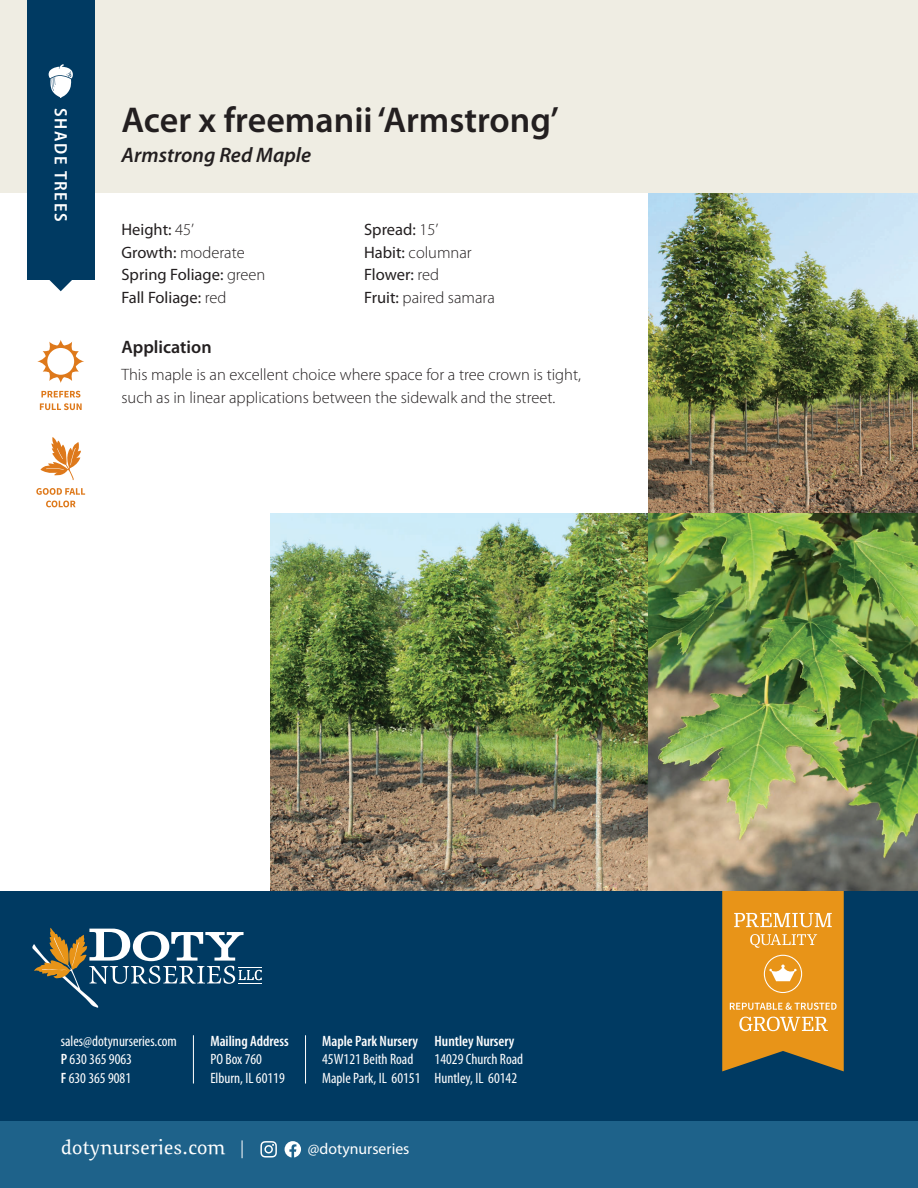
<style>
.page{position:relative;width:918px;height:1188px;background:#fff}
.page>*{position:absolute;margin:0;border:0;box-sizing:border-box;transform-origin:0 0}
.Plant_Title{font:600 36px "Myriad Pro";color:#231f20}
.t1{font:21px "Sovereign";color:#fff}
.Plant_botanical_name{font:italic 600 21px "Myriad Pro";color:#231f20}
.Application{font:600 18px "Myriad Pro";color:#231f20}
.t2{font:600 semi-condensed 18px "Myriad Pro";letter-spacing:.095em;color:#fff}
.Plant_specs-light{font:300 16.5px/22.5px "Myriad Pro";color:#231f20}
.Plant_specs-light-2{font:16.5px "Myriad Pro";color:#231f20}
.t3{font:15.75px "Myriad Pro";color:#fff}
.t4{font:condensed 15px/18.5px "Myriad Pro";color:#fff}
.t5{font:600 condensed 15px "Myriad Pro";color:#fff}
.s1{font-weight:300}
.s2{font-weight:400}
.s3{font-weight:600}
</style>
<div class="page">
<div style="left:0;top:0;width:918px;height:193px;background:#efede3"></div>
<svg style="left:49px;top:280px;width:23px;height:11px"></svg>
<div style="left:27px;top:0;width:67px;height:280px;background:#003a62"></div>
<svg style="left:49px;top:64px;width:24px;height:34px"></svg>
<div style="left:0;top:891px;width:918px;height:243px;background:#003a62"></div>
<svg style="left:722px;top:891px;width:122px;height:180px"></svg>
<svg style="left:32px;top:928px;width:230px;height:80px"></svg>
<hr style="left:193px;top:1035px;width:1px;height:49px;background:#fff">
<hr style="left:305px;top:1035px;width:1px;height:49px;background:#fff">
<div style="left:0;top:1121px;width:918px;height:67px;background:#1e628a"></div>
<svg style="left:260px;top:1141px;width:17px;height:17px"></svg>
<svg style="left:285px;top:1141px;width:16px;height:16px"></svg>
<svg style="left:242px;top:1140px;width:1px;height:18px"></svg>
<svg style="left:40px;top:391px;width:42px;height:19px"></svg>
<svg style="left:37px;top:340px;width:47px;height:43px"></svg>
<svg style="left:40px;top:437px;width:41px;height:43px"></svg>
<svg style="left:36px;top:488px;width:49px;height:7px"></svg>
<svg style="left:46px;top:501px;width:30px;height:6px"></svg>
<img style="left:270px;top:513px;width:378px;height:378px">
<img style="left:648px;top:513px;width:270px;height:378px">
<img style="left:648px;top:193px;width:270px;height:320px">
<p class="t2" style="left:71px;top:108px;width:115px;rotate:90deg">SHADE TREES</p>
<p class="Plant_Title" style="left:122px;top:100px;width:439px">Acer x freemanii ‘Armstrong’</p>
<p class="Plant_botanical_name" style="left:122px;top:144px;width:191px">Armstrong Red Maple</p>
<p class="Plant_specs-light-2" style="left:122px;top:221px;width:74px">Height: <span class="s1">45’</span></p>
<p class="Plant_specs-light" style="left:122px;top:241px;width:125px"><span class="s2">Growth:</span> moderate</p>
<p class="Plant_specs-light-2" style="left:122px;top:266px;width:145px">Spring Foliage: <span class="s1">green</span></p>
<p class="Plant_specs-light-2" style="left:122px;top:288px;width:107px">Fall Foliage: <span class="s1">red</span></p>
<p class="Plant_specs-light-2" style="left:364px;top:221px;width:76px">Spread: <span class="s1">15’</span></p>
<p class="Plant_specs-light" style="left:364px;top:241px;width:109px"><span class="s2">Habit:</span> columnar</p>
<p class="Plant_specs-light-2" style="left:364px;top:266px;width:77px">Flower: <span class="s1">red</span></p>
<p class="Plant_specs-light" style="left:364px;top:286px;width:132px"><span class="s2">Fruit:</span> paired samara</p>
<p class="Application" style="left:122px;top:337px;width:92px">Application</p>
<p class="Plant_specs-light" style="left:122px;top:364px;width:461px">This maple is an excellent choice where space for a tree crown is tight, such as in linear applications between the sidewalk and the street.</p>
<p class="t4" style="left:61px;top:1032px;width:118px">sales@dotynurseries.com<br><span class="s3">P</span> 630 365 9063<br><span class="s3">F</span> 630 365 9081</p>
<p class="t5" style="left:322px;top:1033px;width:97px">Maple Park Nursery</p>
<p class="t5" style="left:210px;top:1033px;width:80px">Mailing Address</p>
<p class="t4" style="left:210px;top:1051px;width:76px">PO Box 760<br>Elburn, IL 60119</p>
<p class="t4" style="left:322px;top:1051px;width:100px">45W121 Beith Road<br>Maple Park, IL 60151</p>
<p class="t5" style="left:435px;top:1033px;width:81px">Huntley Nursery</p>
<p class="t4" style="left:435px;top:1051px;width:90px">14029 Church Road<br>Huntley, IL 60142</p>
<p class="t1" style="left:61px;top:1134px;width:166px">dotynurseries.com</p>
<p class="t3" style="left:308px;top:1140px;width:103px">@dotynurseries</p>
</div>
